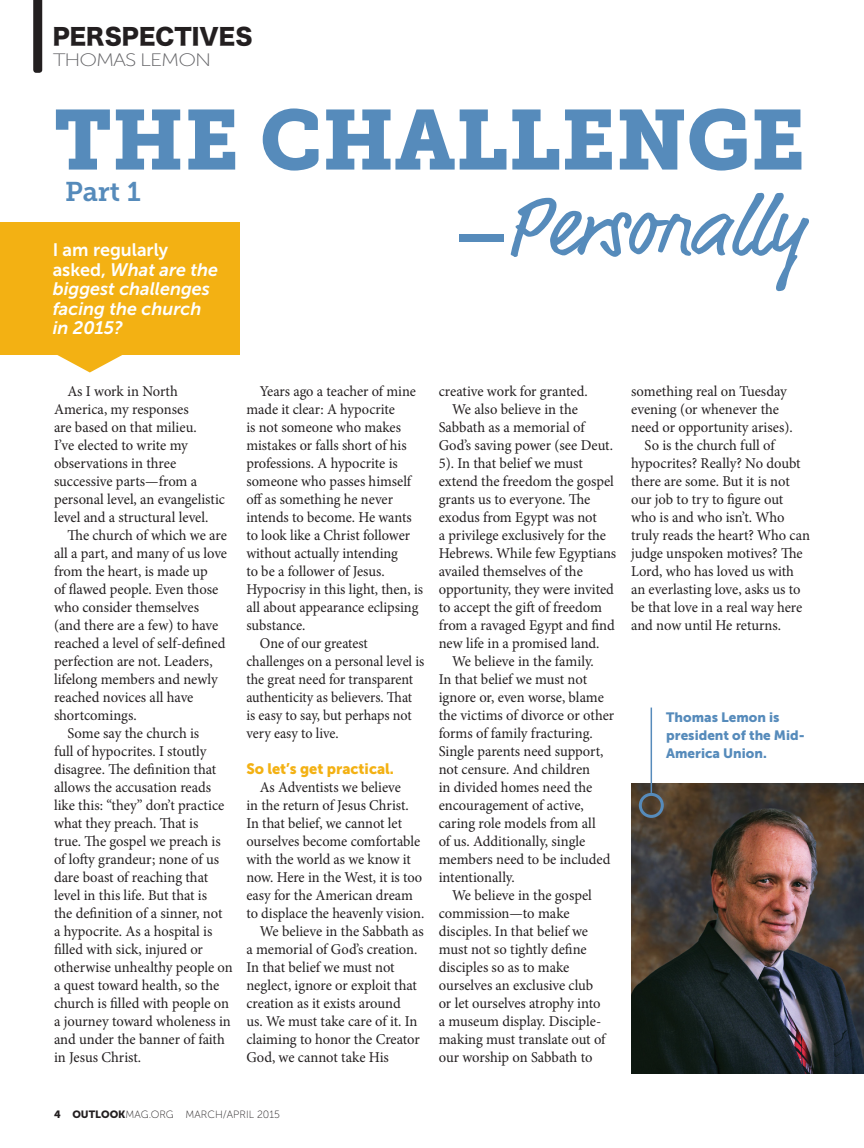
<style>
.page{position:relative;width:864px;height:1148px;background:#fff}
.page>*{position:absolute;margin:0;border:0;box-sizing:border-box;transform-origin:0 0}
.t1{font:84px "Museo Slab 900";color:#568bbb}
.t2{font:27px "Museo Slab 700";color:#568bbb}
.t3{font:22.5px "Hira Kaku Std W8";color:#231f20}
.News_-_Text{font:italic 18px/19.5px "Museo Sans 700";color:#fff}
.t4{font:18px "Museo Sans 100";letter-spacing:-.05em;color:#636366;scale:1.19 1}
.News_-_Text-2{font:15px/18px "Minion Pro";letter-spacing:-.005em;color:#231f20}
.News_-_Text-3{font:15px/18px "Minion Pro";letter-spacing:-.005em;color:#231f20;scale:.96 1}
.News_-_Text-4{font:15px/18px "Minion Pro";letter-spacing:-.005em;color:#231f20;scale:.94 1}
.News_-_Text-5{font:15px "Museo Sans 900";color:#f3b113}
.News_-_Text-6{font:13.5px/18px "Museo Sans 900";color:#568bbb}
.t5{font:10.5px "Museo Sans 100";color:#231f20}
.s1{font-style:normal}
.s2{font-family:"Museo Sans 900"}
</style>
<div class="page">
<svg style="left:33px;top:0;width:9px;height:73px"></svg>
<div style="left:0;top:223px;width:240px;height:132px;background:#f3b113"></div>
<svg style="left:57px;top:355px;width:65px;height:17px"></svg>
<img style="left:631px;top:783px;width:233px;height:290px">
<hr style="left:651px;top:707px;width:1px;height:86px;background:#568bbb">
<div style="left:639px;top:793px;width:25px;height:25px;border:3px solid #568bbb;border-radius:50%"></div>
<div style="left:459px;top:235px;width:45px;height:7px;background:#568bbb"></div>
<svg style="left:511px;top:193px;width:298px;height:98px"></svg>
<p class="t3" style="left:53px;top:24px;width:201px">PERSPECTIVES</p>
<p class="t4" style="left:53px;top:50px;width:134px">THOMAS LEMON</p>
<p class="t1" style="left:54px;top:91px;width:753px">THE CHALLENGE</p>
<p class="t2" style="left:65px;top:176px;width:77px">Part 1</p>
<p class="News_-_Text" style="left:53px;top:240px;width:167px"><span class="s1">I am regularly asked,</span> What are the biggest challenges facing the church in 2015?</p>
<p class="News_-_Text-2" style="left:54px;top:382px;width:173px;text-indent:14px">As I work in North<br>America, my responses<br>are based on that milieu.<br>I’ve elected to write my observations in three successive parts—from a personal level, an evangelistic level and a structural level.</p>
<p class="News_-_Text-2" style="left:54px;top:526px;width:175px;text-indent:14px">The church of which we are all a part, and many of us love from the heart, is made up<br>of flawed people. Even those who consider themselves (and there are a few) to have reached a level of self-defined perfection are not. Leaders, lifelong members and newly reached novices all have shortcomings.</p>
<p class="News_-_Text-2" style="left:54px;top:724px;width:180px;text-indent:14px">Some say the church is<br>full of hypocrites. I stoutly disagree. The definition that allows the accusation reads like this: “they” don’t practice what they preach. That is<br>true. The gospel we preach is of lofty grandeur; none of us dare boast of reaching that level in this life. But that is<br>the definition of a sinner, not<br>a hypocrite. As a hospital is filled with sick, injured or otherwise unhealthy people on a quest toward health, so the church is filled with people on a journey toward wholeness in and under the banner of faith in Jesus Christ.</p>
<p class="News_-_Text-3" style="left:246px;top:382px;width:186px;text-indent:14px">Years ago a teacher of mine made it clear: A hypocrite<br>is not someone who makes mistakes or falls short of his professions. A hypocrite is someone who passes himself off as something he never intends to become. He wants to look like a Christ follower without actually intending<br>to be a follower of Jesus.<br>Hypocrisy in this light, then, is all about appearance eclipsing substance.</p>
<p class="News_-_Text-4" style="left:246px;top:634px;width:191px;text-indent:14px">One of our greatest challenges on a personal level is the great need for transparent authenticity as believers. That is easy to say, but perhaps not very easy to live.</p>
<p class="News_-_Text-5" style="left:246px;top:760px;width:149px">So let’s get practical.</p>
<p class="News_-_Text-3" style="left:246px;top:778px;width:187px;text-indent:14px">As Adventists we believe<br>in the return of Jesus Christ.<br>In that belief, we cannot let ourselves become comfortable with the world as we know it now. Here in the West, it is too easy for the American dream to displace the heavenly vision.</p>
<p class="News_-_Text-2" style="left:246px;top:922px;width:179px;text-indent:14px">We believe in the Sabbath as a memorial of God’s creation.<br>In that belief we must not neglect, ignore or exploit that creation as it exists around<br>us. We must take care of it. In claiming to honor the Creator<br>God, we cannot take His</p>
<p class="News_-_Text-2" style="left:439px;top:382px;width:150px">creative work for granted.</p>
<p class="News_-_Text-2" style="left:439px;top:400px;width:179px;text-indent:14px">We also believe in the<br>Sabbath as a memorial of<br>God’s saving power (see Deut.<br>5). In that belief we must extend the freedom the gospel grants us to everyone. The exodus from Egypt was not<br>a privilege exclusively for the<br>Hebrews. While few Egyptians availed themselves of the opportunity, they were invited to accept the gift of freedom from a ravaged Egypt and find new life in a promised land.</p>
<p class="News_-_Text-2" style="left:439px;top:652px;width:177px;text-indent:14px">We believe in the family.<br>In that belief we must not ignore or, even worse, blame the victims of divorce or other forms of family fracturing.<br>Single parents need support, not censure. And children<br>in divided homes need the encouragement of active, caring role models from all<br>of us. Additionally, single members need to be included intentionally.</p>
<p class="News_-_Text-2" style="left:439px;top:886px;width:168px;text-indent:14px">We believe in the gospel commission—to make disciples. In that belief we must not so tightly define disciples so as to make ourselves an exclusive club or let ourselves atrophy into a museum display. Disciple&shy;making must translate out of our worship on Sabbath to</p>
<p class="News_-_Text-2" style="left:631px;top:382px;width:163px">something real on Tuesday evening (or whenever the need or opportunity arises).</p>
<p class="News_-_Text-2" style="left:631px;top:436px;width:180px;text-indent:14px">So is the church full of hypocrites? Really? No doubt there are some. But it is not our job to try to figure out who is and who isn’t. Who truly reads the heart? Who can judge unspoken motives? The<br>Lord, who has loved us with an everlasting love, asks us to be that love in a real way here and now until He returns.</p>
<p class="News_-_Text-6" style="left:666px;top:708px;width:140px">Thomas Lemon is president of the Mid-<br>America Union.</p>
<p class="t5" style="left:54px;top:1108px;width:227px"><span class="s2">4 OUTLOOK</span>MAG.ORG MARCH/APRIL 2015</p>
</div>
